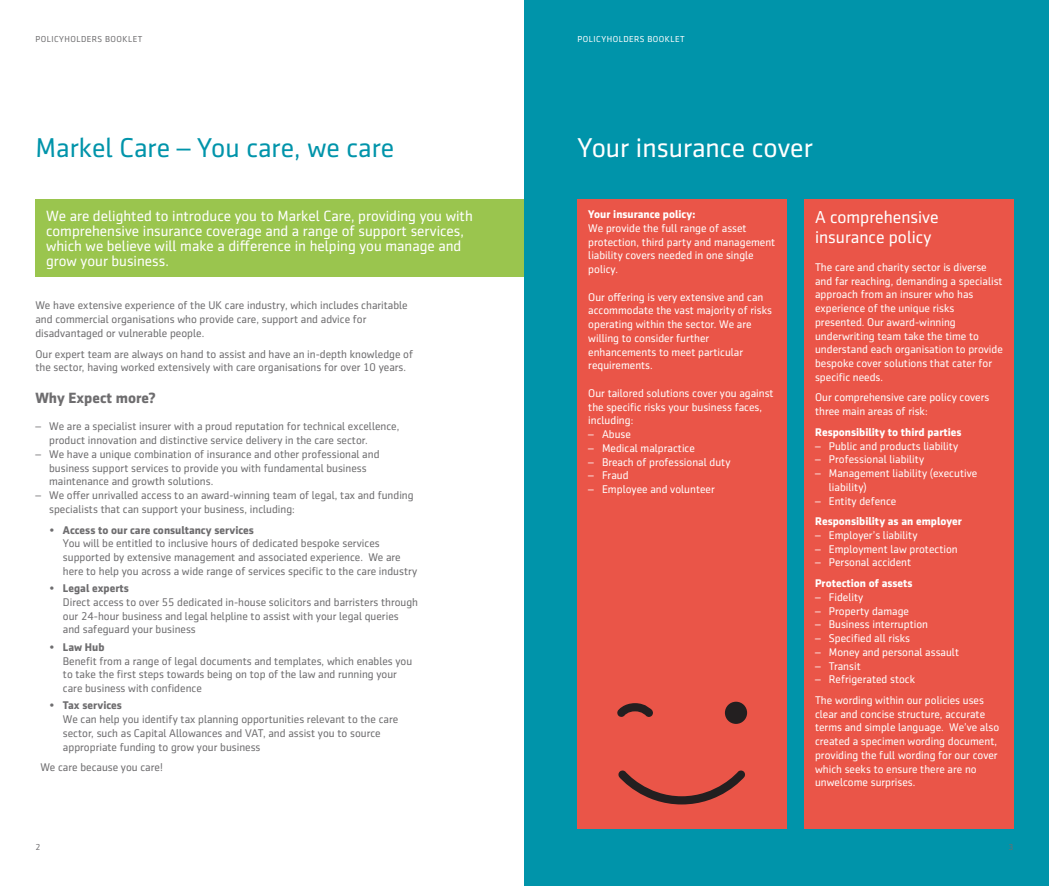
<style>
.page{position:relative;width:1049px;height:886px;background:#fff}
.page>*{position:absolute;margin:0;border:0;box-sizing:border-box;transform-origin:0 0}
.t1{font:27.5px "Sentico Sans DT";color:#0094aa}
.t2{font:27.5px "Sentico Sans DT";color:#fff}
.t3{font:17.5px/20.6px "Sentico Sans DT";color:#fff}
.t4{font:15px/15px "Sentico Sans DT";color:#fff}
.t5{font:700 15px "Sentico Sans DT";color:#6e6d6f}
.t6{font:11.25px/13.8px "Sentico Sans DT";color:#6e6d6f}
.t7{font:11.25px/13.8px "Sentico Sans DT";color:#fff}
.t8{font:700 11.25px "Sentico Sans DT";color:#fff}
.t9{font:700 11.25px "Sentico Sans DT";color:#6e6d6f}
.t10{font:8.75px "Sentico Sans DT";letter-spacing:.05em;color:#6e6d6f}
.t11{font:8.75px "Sentico Sans DT";letter-spacing:.05em;color:#fff}
</style>
<div class="page">
<div style="left:35px;top:199px;width:495px;height:78px;background:#9ac54e"></div>
<div style="left:524px;top:0;width:525px;height:886px;background:#0094aa"></div>
<div style="left:578px;top:200px;width:209px;height:629px;background:#ea5548"></div>
<div style="left:804px;top:200px;width:209px;height:629px;background:#ea5548"></div>
<div style="left:725px;top:702px;width:22px;height:22px;background:#231f20;border-radius:50%"></div>
<svg style="left:618px;top:770px;width:127px;height:34px"></svg>
<svg style="left:617px;top:703px;width:36px;height:14px"></svg>
<p class="t10" style="left:35px;top:34px;width:109px">POLICYHOLDERS BOOKLET</p>
<p class="t11" style="left:578px;top:34px;width:109px">POLICYHOLDERS BOOKLET</p>
<h1 class="t1" style="left:35px;top:132px;width:360px">Markel Care – You care, we care</h1>
<h1 class="t2" style="left:578px;top:132px;width:237px">Your insurance cover</h1>
<h3 class="t4" style="left:46px;top:208px;width:428px">We are delighted to introduce you to Markel Care, providing you with comprehensive insurance coverage and a range of support services, which we believe will make a difference in helping you manage and grow your business.</h3>
<p class="t6" style="left:35px;top:299px;width:374px">We have extensive experience of the UK care industry, which includes charitable and commercial organisations who provide care, support and advice for disadvantaged or vulnerable people.</p>
<p class="t6" style="left:35px;top:347px;width:379px">Our expert team are always on hand to assist and have an in-depth knowledge of the sector, having worked extensively with care organisations for over 10 years.</p>
<h3 class="t5" style="left:35px;top:389px;width:122px">Why Expect more?</h3>
<p class="t6" style="left:49px;top:420px;width:352px;text-indent:-14px">– We are a specialist insurer with a proud reputation for technical excellence, product innovation and distinctive service delivery in the care sector.</p>
<p class="t6" style="left:49px;top:447px;width:332px;text-indent:-14px">– We have a unique combination of insurance and other professional and business support services to provide you with fundamental business maintenance and growth solutions.</p>
<p class="t6" style="left:49px;top:488px;width:366px;text-indent:-14px">– We offer unrivalled access to an award-winning team of legal, tax and funding specialists that can support your business, including:</p>
<p class="t9" style="left:49px;top:523px;width:206px">• Access to our care consultancy services</p>
<p class="t6" style="left:63px;top:537px;width:356px">You will be entitled to inclusive hours of dedicated bespoke services supported by extensive management and associated experience. We are here to help you across a wide range of services specific to the care industry</p>
<p class="t9" style="left:49px;top:582px;width:81px">• Legal experts</p>
<p class="t6" style="left:63px;top:595px;width:357px">Direct access to over 55 dedicated in-house solicitors and barristers through our 24-hour business and legal helpline to assist with your legal queries and safeguard your business</p>
<p class="t9" style="left:49px;top:640px;width:57px">• Law Hub</p>
<p class="t6" style="left:63px;top:654px;width:351px">Benefit from a range of legal documents and templates, which enables you to take the first steps towards being on top of the law and running your care business with confidence</p>
<p class="t9" style="left:49px;top:699px;width:74px">• Tax services</p>
<p class="t6" style="left:63px;top:712px;width:337px">We can help you identify tax planning opportunities relevant to the care sector, such as Capital Allowances and VAT, and assist you to source appropriate funding to grow your business</p>
<p class="t6" style="left:40px;top:761px;width:124px">We care because you care!</p>
<p class="t8" style="left:588px;top:208px;width:108px">Your insurance policy:</p>
<p class="t7" style="left:588px;top:221px;width:189px">We provide the full range of asset protection, third party and management liability covers needed in one single policy.</p>
<p class="t7" style="left:588px;top:290px;width:185px">Our offering is very extensive and can accommodate the vast majority of risks operating within the sector. We are willing to consider further enhancements to meet particular requirements.</p>
<p class="t7" style="left:588px;top:386px;width:187px">Our tailored solutions cover you against the specific risks your business faces, including:</p>
<p class="t7" style="left:588px;top:427px;width:44px">– Abuse</p>
<p class="t7" style="left:588px;top:441px;width:108px">– Medical malpractice</p>
<p class="t7" style="left:588px;top:455px;width:144px">– Breach of professional duty</p>
<p class="t7" style="left:588px;top:469px;width:42px">– Fraud</p>
<p class="t7" style="left:588px;top:482px;width:128px">– Employee and volunteer</p>
<h2 class="t3" style="left:815px;top:206px;width:125px">A comprehensive insurance policy</h2>
<p class="t7" style="left:815px;top:260px;width:189px">The care and charity sector is diverse and far reaching, demanding a specialist approach from an insurer who has experience of the unique risks presented. Our award-winning underwriting team take the time to understand each organisation to provide bespoke cover solutions that cater for specific needs.</p>
<p class="t7" style="left:815px;top:391px;width:176px">Our comprehensive care policy covers three main areas of risk:</p>
<p class="t8" style="left:815px;top:425px;width:148px">Responsibility to third parties</p>
<p class="t7" style="left:815px;top:439px;width:145px">– Public and products liability</p>
<p class="t7" style="left:815px;top:453px;width:111px">– Professional liability</p>
<p class="t7" style="left:829px;top:466px;width:150px;text-indent:-14px">– Management liability (executive liability)</p>
<p class="t7" style="left:815px;top:494px;width:83px">– Entity defence</p>
<p class="t8" style="left:815px;top:515px;width:148px">Responsibility as an employer</p>
<p class="t7" style="left:815px;top:528px;width:104px">– Employer’s liability</p>
<p class="t7" style="left:815px;top:542px;width:144px">– Employment law protection</p>
<p class="t7" style="left:815px;top:556px;width:98px">– Personal accident</p>
<p class="t8" style="left:815px;top:577px;width:99px">Protection of assets</p>
<p class="t7" style="left:815px;top:590px;width:50px">– Fidelity</p>
<p class="t7" style="left:815px;top:604px;width:95px">– Property damage</p>
<p class="t7" style="left:815px;top:618px;width:114px">– Business interruption</p>
<p class="t7" style="left:815px;top:631px;width:97px">– Specified all risks</p>
<p class="t7" style="left:815px;top:645px;width:145px">– Money and personal assault</p>
<p class="t7" style="left:815px;top:659px;width:47px">– Transit</p>
<p class="t7" style="left:815px;top:669px;width:170px;line-height:20.6px">– Refrigerated stock<br>The wording within our policies uses</p>
<p class="t7" style="left:815px;top:707px;width:186px">clear and concise structure, accurate terms and simple language. We’ve also created a specimen wording document, providing the full wording for our cover which seeks to ensure there are no unwelcome surprises.</p>
<p class="t10" style="left:35px;top:842px;width:6px">2</p>
<p class="t10" style="left:1008px;top:842px;width:6px">3</p>
</div>
